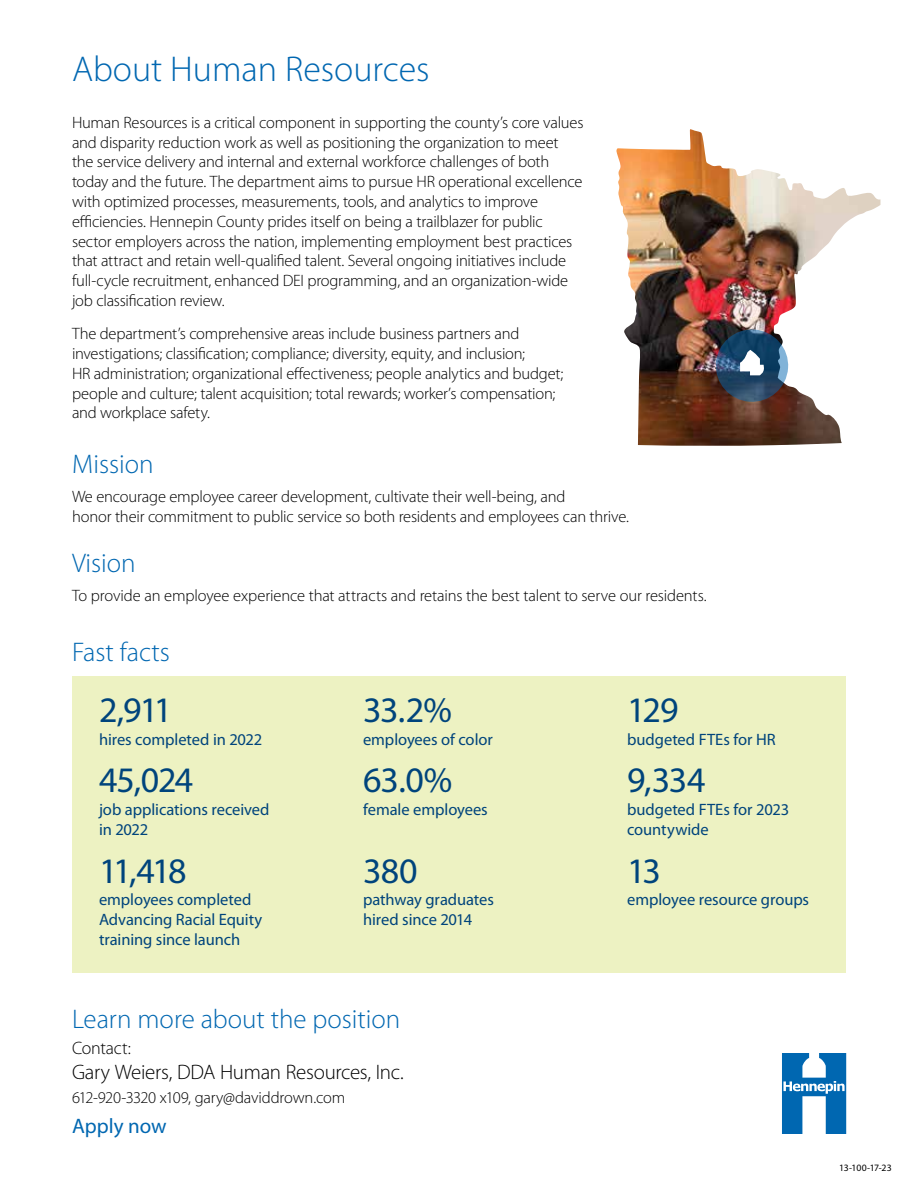
<style>
.page{position:relative;width:918px;height:1188px;background:#fff}
.page>*{position:absolute;margin:0;border:0;box-sizing:border-box;transform-origin:0 0}
.t1{font:36px "Myriad Pro";letter-spacing:-.04em;color:#00447c}
.t2{font:300 36px "Myriad Pro";color:#0067b1}
.t3{font:300 27px "Myriad Pro";color:#0067b1}
.t4{font:300 21px "Myriad Pro";letter-spacing:-.015em;color:#000}
.t5{font:21px "Myriad Pro";color:#0067b1}
.t6{font:300 18px "Myriad Pro";letter-spacing:-.01em;color:#000}
.t7{font:300 16.5px/19.8px "Myriad Pro";letter-spacing:-.015em;color:#000}
.t8{font:16.5px/19.8px "Myriad Pro";letter-spacing:-.005em;color:#00447c}
.t9{font:9.75px "Myriad Pro";letter-spacing:-.03em;color:#000}
</style>
<div class="page">
<div style="left:72px;top:676px;width:774px;height:298px;background:#edf2c2"></div>
<img style="left:616px;top:129px;width:264px;height:317px">
<img style="left:716px;top:329px;width:72px;height:73px">
<svg style="left:782px;top:1053px;width:64px;height:81px"></svg>
<h1 class="t2" style="left:72px;top:49px;width:359px">About Human Resources</h1>
<p class="t7" style="left:72px;top:113px;width:513px">Human Resources is a critical component in supporting the county’s core values and disparity reduction work as well as positioning the organization to meet the service delivery and internal and external workforce challenges of both today and the future. The department aims to pursue HR operational excellence with optimized processes, measurements, tools, and analytics to improve efficiencies. Hennepin County prides itself on being a trailblazer for public sector employers across the nation, implementing employment best practices that attract and retain well-qualified talent. Several ongoing initiatives include full-cycle recruitment, enhanced DEI programming, and an organization-wide job classification review.</p>
<p class="t7" style="left:72px;top:324px;width:493px">The department’s comprehensive areas include business partners and investigations; classification; compliance; diversity, equity, and inclusion;<br>HR administration; organizational effectiveness; people analytics and budget; people and culture; talent acquisition; total rewards; worker’s compensation; and workplace safety.</p>
<h2 class="t3" style="left:72px;top:450px;width:83px">Mission</h2>
<p class="t7" style="left:72px;top:487px;width:558px">We encourage employee career development, cultivate their well-being, and<br>honor their commitment to public service so both residents and employees can thrive.</p>
<h2 class="t3" style="left:72px;top:549px;width:65px">Vision</h2>
<p class="t7" style="left:72px;top:586px;width:636px">To provide an employee experience that attracts and retains the best talent to serve our residents.</p>
<h2 class="t3" style="left:72px;top:637px;width:99px">Fast facts</h2>
<h1 class="t1" style="left:99px;top:690px;width:75px">2,911</h1>
<p class="t8" style="left:99px;top:729px;width:165px">hires completed in 2022</p>
<h1 class="t1" style="left:99px;top:761px;width:96px">45,024</h1>
<p class="t8" style="left:99px;top:800px;width:172px">job applications received in 2022</p>
<h1 class="t1" style="left:99px;top:851px;width:89px">11,418</h1>
<p class="t8" style="left:99px;top:890px;width:165px">employees completed<br>Advancing Racial Equity training since launch</p>
<h1 class="t1" style="left:363px;top:690px;width:91px">33.2%</h1>
<p class="t8" style="left:363px;top:729px;width:131px">employees of color</p>
<h1 class="t1" style="left:363px;top:761px;width:91px">63.0%</h1>
<p class="t8" style="left:363px;top:800px;width:126px">female employees</p>
<h1 class="t1" style="left:627px;top:690px;width:53px">129</h1>
<p class="t8" style="left:627px;top:729px;width:150px">budgeted FTEs for HR</p>
<h1 class="t1" style="left:627px;top:761px;width:80px">9,334</h1>
<p class="t8" style="left:627px;top:800px;width:164px">budgeted FTEs for 2023 countywide</p>
<h1 class="t1" style="left:627px;top:851px;width:35px">13</h1>
<p class="t8" style="left:627px;top:890px;width:184px">employee resource groups</p>
<h1 class="t1" style="left:363px;top:851px;width:56px">380</h1>
<p class="t8" style="left:363px;top:890px;width:132px">pathway graduates hired since 2014</p>
<h2 class="t3" style="left:72px;top:1004px;width:330px">Learn more about the position</h2>
<p class="t6" style="left:72px;top:1038px;width:60px">Contact:</p>
<p class="t4" style="left:72px;top:1061px;width:333px">Gary Weiers, DDA Human Resources, Inc.</p>
<p class="t7" style="left:72px;top:1088px;width:275px">612-920-3320 x109, gary@daviddrown.com</p>
<p class="t5" style="left:72px;top:1115px;width:96px">Apply now</p>
<p class="t9" style="left:839px;top:1162px;width:54px">13-100-17-23</p>
</div>
